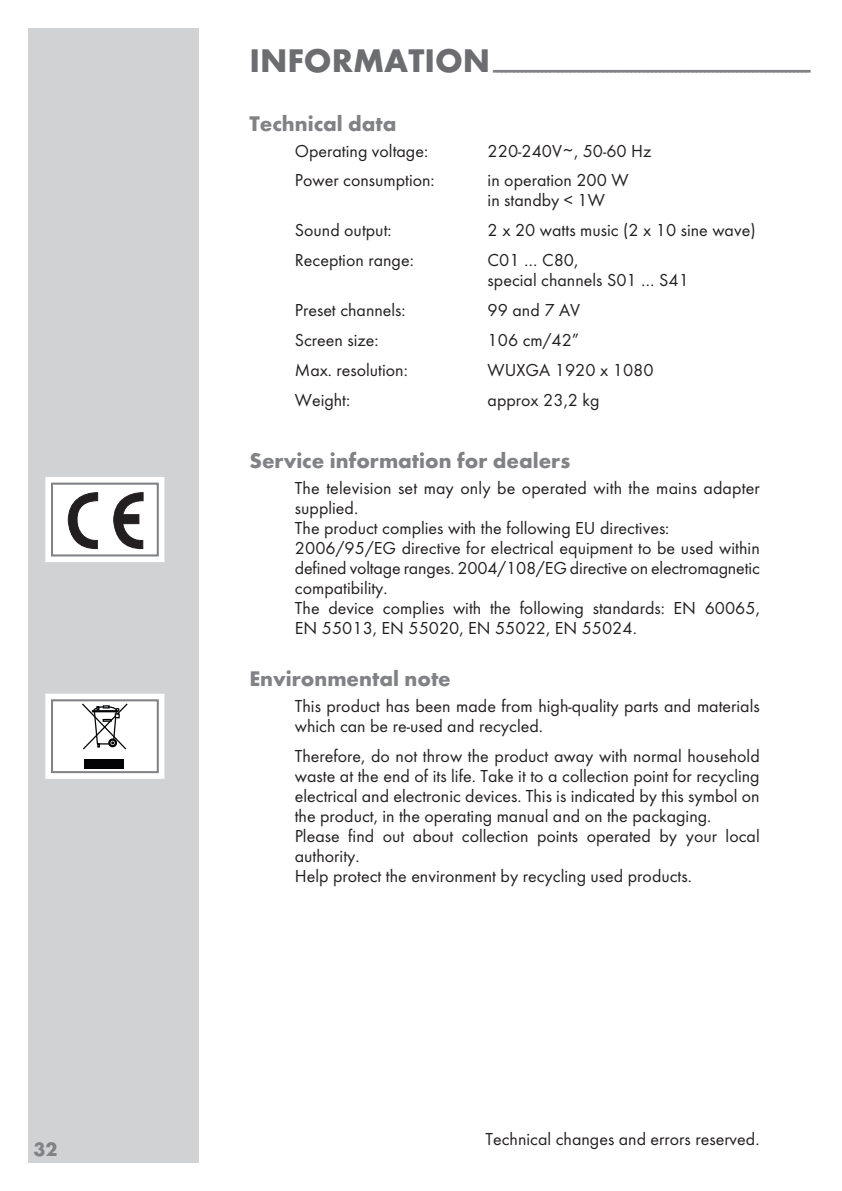
<style>
.page{position:relative;width:842px;height:1191px;background:#fff}
.page>*{position:absolute;margin:0;border:0;box-sizing:border-box;transform-origin:0 0}
.t1{font:700 22px "Futura TOT";color:#808285}
.t2{font:700 20px "Futura TOT";color:#808285}
.t3{font:18px/20px "Futura TOT Boo";color:#231f20}
</style>
<div class="page">
<div style="left:28px;top:28px;width:170px;height:1134px;background:#d1d2d4"></div>
<div style="left:45px;top:693px;width:119px;height:85px;border:6px solid #fff"></div>
<div style="left:52px;top:700px;width:106px;height:72px;background:#fff"></div>
<div style="left:85px;top:759px;width:39px;height:10px;background:#020405"></div>
<svg style="left:82px;top:703px;width:46px;height:47px"></svg>
<div style="left:51px;top:699px;width:108px;height:74px;border:2px solid #808285"></div>
<div style="left:45px;top:477px;width:119px;height:85px;border:6px solid #fff"></div>
<div style="left:52px;top:484px;width:106px;height:71px;background:#fff"></div>
<svg style="left:113px;top:492px;width:31px;height:57px"></svg>
<div style="left:122px;top:514px;width:17px;height:10px;background:#231f20;border:1px solid #231f20"></div>
<svg style="left:68px;top:492px;width:30px;height:57px"></svg>
<div style="left:51px;top:483px;width:108px;height:73px;border:2px solid #808285"></div>
<p class="t2" style="left:33px;top:1136px;width:25px">32</p>
<p class="t2" style="left:249px;top:57px;width:563px"><sup>INFORMATION</sup> ------------------------------------------------------------------------------</p>
<p class="t1" style="left:249px;top:110px;width:148px">Technical data</p>
<p class="t3" style="left:295px;top:140px;width:135px">Operating voltage:</p>
<p class="t3" style="left:488px;top:140px;width:165px">220-240V~, 50-60 Hz</p>
<p class="t3" style="left:295px;top:170px;width:141px">Power consumption:</p>
<p class="t3" style="left:488px;top:170px;width:143px">in operation 200 W in standby &lt; 1W</p>
<p class="t3" style="left:295px;top:220px;width:98px">Sound output:</p>
<p class="t3" style="left:488px;top:220px;width:269px">2 x 20 watts music (2 x 10 sine wave)</p>
<p class="t3" style="left:295px;top:250px;width:120px">Reception range:</p>
<p class="t3" style="left:488px;top:250px;width:203px">C01 … C80,<br>special channels S01 … S41</p>
<p class="t3" style="left:295px;top:300px;width:112px">Preset channels:</p>
<p class="t3" style="left:488px;top:300px;width:94px">99 and 7 AV</p>
<p class="t3" style="left:295px;top:330px;width:85px">Screen size:</p>
<p class="t3" style="left:488px;top:330px;width:93px">106 cm/42”</p>
<p class="t3" style="left:295px;top:360px;width:114px">Max. resolution:</p>
<p class="t3" style="left:488px;top:360px;width:168px">WUXGA 1920 x 1080</p>
<p class="t3" style="left:295px;top:390px;width:57px">Weight:</p>
<p class="t3" style="left:488px;top:390px;width:113px">approx 23,2 kg</p>
<p class="t1" style="left:249px;top:447px;width:322px">Service information for dealers</p>
<p class="t3" style="left:295px;top:478px;width:466px">The television set may only be operated with the mains adapter supplied.<br>The product complies with the following EU directives:<br>2006/95/EG directive for electrical equipment to be used within defined voltage ranges. 2004/108/EG directive on electromagnetic compatibility.<br>The device complies with the following standards: EN 60065, EN 55013, EN 55020, EN 55022, EN 55024.</p>
<p class="t1" style="left:249px;top:665px;width:203px">Environmental note</p>
<p class="t3" style="left:295px;top:696px;width:466px">This product has been made from high-quality parts and materials which can be re-used and recycled.</p>
<p class="t3" style="left:295px;top:746px;width:466px">Therefore, do not throw the product away with normal household waste at the end of its life. Take it to a collection point for recycling electrical and electronic devices. This is indicated by this symbol on the product, in the operating manual and on the packaging.<br>Please find out about collection points operated by your local authority.<br>Help protect the environment by recycling used products.</p>
<p class="t3" style="left:485px;top:1129px;width:275px">Technical changes and errors reserved.</p>
</div>
